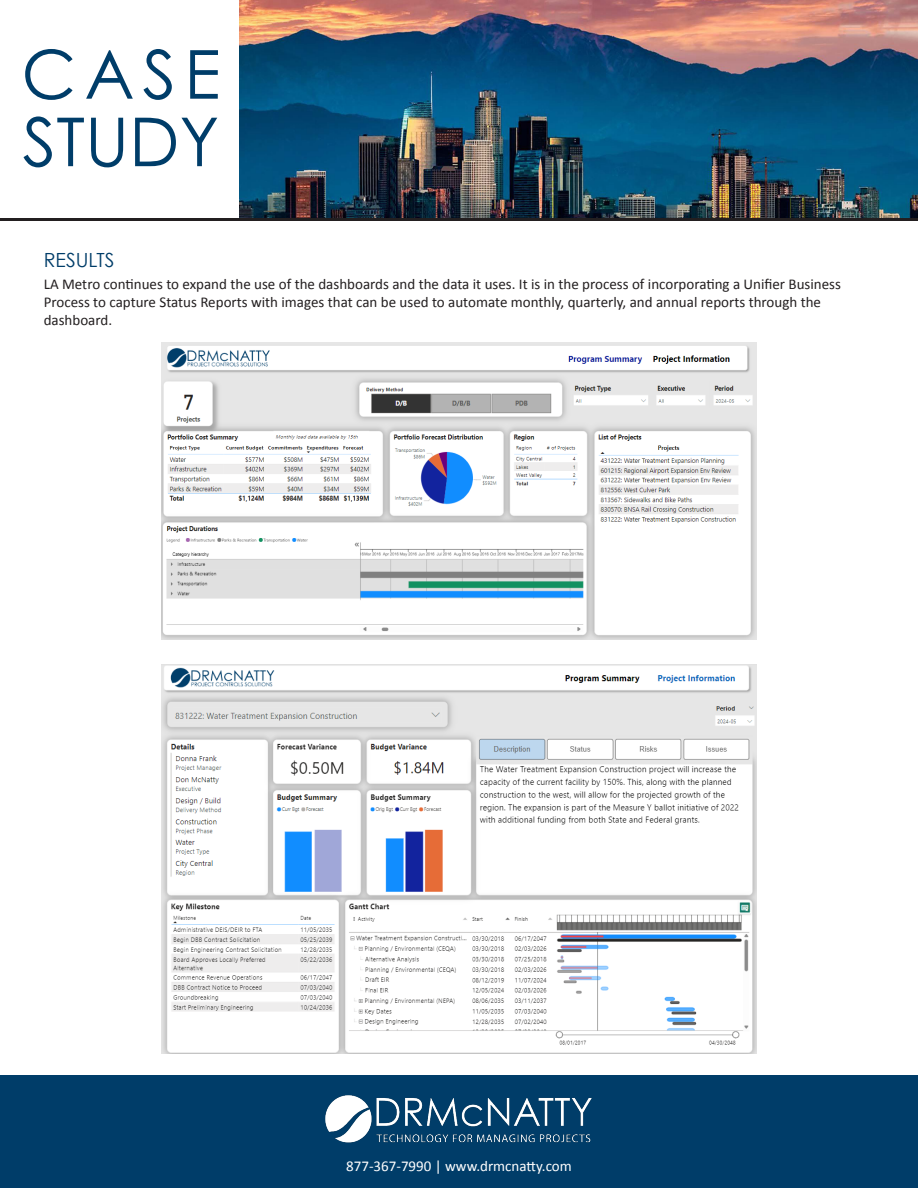
<style>
.page{position:relative;width:918px;height:1188px;background:#fff}
.page>*{position:absolute;margin:0;border:0;box-sizing:border-box;transform-origin:0 0}
.t1{font:67.5px/67.5px "Century Gothic";color:#003d69}
.t2{font:19.5px "Century Gothic";color:#003d69}
.t3{font:15px/18px "Calibri";color:#231f20}
.t4{font:15px "Calibri";color:#fff}
</style>
<div class="page">
<div style="left:0;top:1076px;width:918px;height:112px;background:#003d69"></div>
<img style="left:240px;top:0;width:678px;height:218px">
<hr style="left:0;top:218px;width:918px;height:2px;background:#231f20">
<img style="left:325px;top:1095px;width:267px;height:48px">
<img style="left:162px;top:342px;width:594px;height:298px">
<img style="left:162px;top:664px;width:594px;height:389px">
<p class="t1" style="left:22px;top:40px;width:200px">CASE<br>STUDY</p>
<p class="t2" style="left:44px;top:248px;width:72px">RESULTS</p>
<p class="t3" style="left:44px;top:275px;width:799px">LA Metro continues to expand the use of the dashboards and the data it uses. It is in the process of incorporating a Unifier Business<br>Process to capture Status Reports with images that can be used to automate monthly, quarterly, and annual reports through the dashboard.</p>
<p class="t4" style="left:346px;top:1157px;width:227px">877-367-7990 | www.drmcnatty.com</p>
</div>
